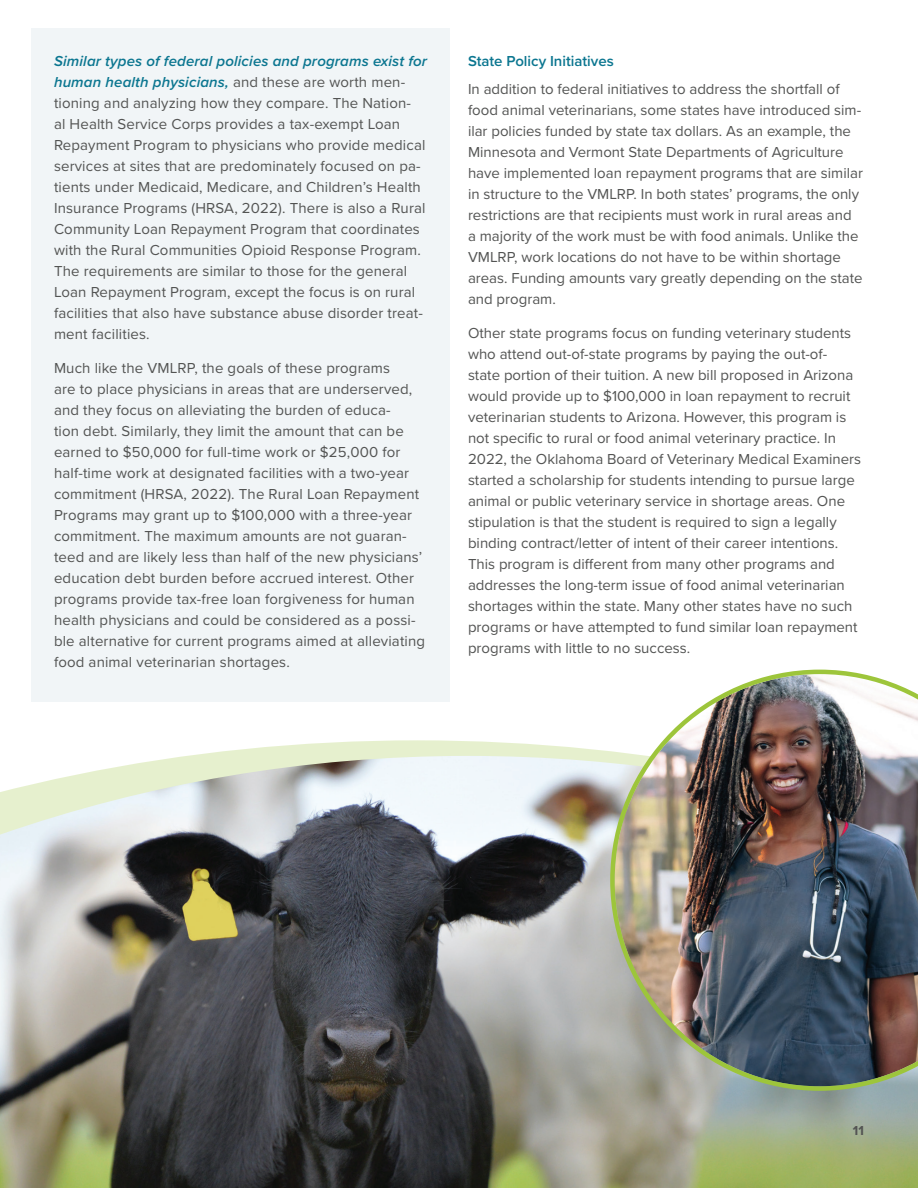
<style>
.page{position:relative;width:918px;height:1188px;background:#fff}
.page>*{position:absolute;margin:0;border:0;box-sizing:border-box;transform-origin:0 0}
.t1{font:15px/21px "Proxima Nova";color:#535453}
.t2{font:600 15px "Proxima Nova";color:#0b7690}
.t3{font:700 13.5px "Proxima Nova";color:#535453}
.s1{font-weight:600;font-style:italic;color:#0b7690}
</style>
<div class="page">
<svg style="left:188px;top:740px;width:422px;height:16px;fill:#e6f0ce"></svg>
<img style="left:0;top:756px;width:918px;height:432px">
<img style="left:610px;top:670px;width:308px;height:421px">
<div style="left:31px;top:28px;width:419px;height:674px;background:#f1f5f7"></div>
<p class="t1" style="left:54px;top:50px;width:375px"><span class="s1">Similar types of federal policies and programs exist for human health physicians,</span> and these are worth men&shy;tioning and analyzing how they compare. The Nation-<br>al Health Service Corps provides a tax-exempt Loan Repayment Program to physicians who provide medical services at sites that are predominately focused on pa&shy;tients under Medicaid, Medicare, and Children’s Health Insurance Programs (HRSA, 2022). There is also a Rural Community Loan Repayment Program that coordinates with the Rural Communities Opioid Response Program.<br>The requirements are similar to those for the general Loan Repayment Program, except the focus is on rural facilities that also have substance abuse disorder treat&shy;ment facilities.</p>
<p class="t1" style="left:54px;top:357px;width:373px">Much like the VMLRP, the goals of these programs<br>are to place physicians in areas that are underserved, and they focus on alleviating the burden of educa-<br>tion debt. Similarly, they limit the amount that can be earned to $50,000 for full-time work or $25,000 for half-time work at designated facilities with a two-year commitment (HRSA, 2022). The Rural Loan Repayment Programs may grant up to $100,000 with a three-year commitment. The maximum amounts are not guaran&shy;teed and are likely less than half of the new physicians’ education debt burden before accrued interest. Other programs provide tax-free loan forgiveness for human health physicians and could be considered as a possi&shy;ble alternative for current programs aimed at alleviating food animal veterinarian shortages.</p>
<p class="t2" style="left:468px;top:50px;width:147px">State Policy Initiatives</p>
<p class="t1" style="left:468px;top:77px;width:397px">In addition to federal initiatives to address the shortfall of food animal veterinarians, some states have introduced sim&shy;ilar policies funded by state tax dollars. As an example, the Minnesota and Vermont State Departments of Agriculture have implemented loan repayment programs that are similar in structure to the VMLRP. In both states’ programs, the only restrictions are that recipients must work in rural areas and a majority of the work must be with food animals. Unlike the VMLRP, work locations do not have to be within shortage areas. Funding amounts vary greatly depending on the state and program.</p>
<p class="t1" style="left:468px;top:322px;width:395px">Other state programs focus on funding veterinary students who attend out-of-state programs by paying the out-of&shy;state portion of their tuition. A new bill proposed in Arizona would provide up to $100,000 in loan repayment to recruit veterinarian students to Arizona. However, this program is not specific to rural or food animal veterinary practice. In 2022, the Oklahoma Board of Veterinary Medical Examiners started a scholarship for students intending to pursue large animal or public veterinary service in shortage areas. One stipulation is that the student is required to sign a legally binding contract/letter of intent of their career intentions.<br>This program is different from many other programs and addresses the long-term issue of food animal veterinarian shortages within the state. Many other states have no such programs or have attempted to fund similar loan repayment programs with little to no success.</p>
<p class="t3" style="left:853px;top:1121px;width:13px">11</p>
</div>
